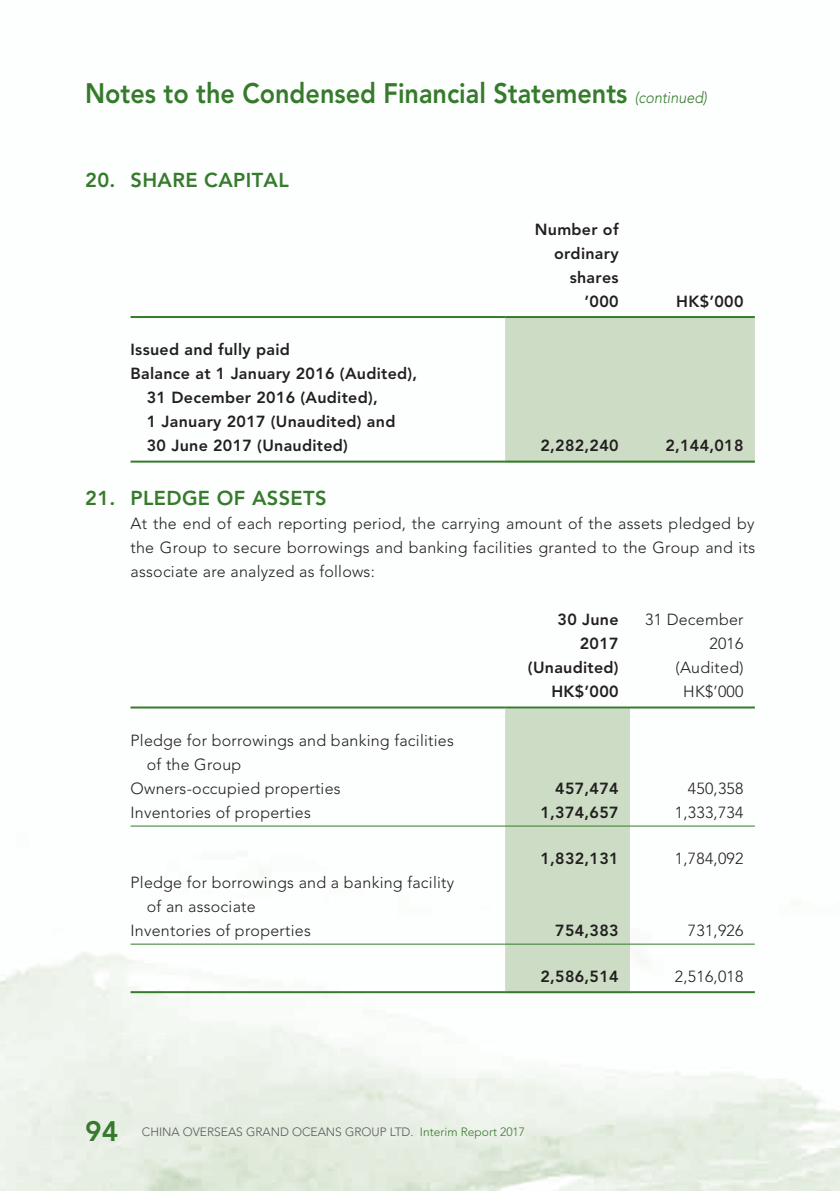
<style>
.page{position:relative;width:840px;height:1191px;background:#fff}
.page>*{position:absolute;margin:0;border:0;box-sizing:border-box;transform-origin:0 0}
.t1{font:800 28px "Avenir LT Std";color:#357b2b;scale:.9 1}
.t2{font:800 28px "Avenir LT Std";color:#357b2b}
._01_H1{font:800 20px "Avenir LT Std";letter-spacing:.02em;color:#357b2b}
._50_Table_txt{font:300 16px "Avenir LT Std";letter-spacing:.015em;color:#231f20}
._50_Table_txt-2{font:800 16px "Avenir LT Std";letter-spacing:.02em;color:#231f20}
._00_txt{font:300 16px/24px "Avenir LT Std";letter-spacing:.015em;color:#231f20;text-align:justify}
.t3{font:300 12px "Avenir LT Std";color:#57585a}
.s1{font-weight:300;font-style:italic;font-size:16px}
.s2{color:#357b2b}
</style>
<div class="page">
<img style="left:0;top:316px;width:839px;height:875px">
<div style="left:505px;top:318px;width:249px;height:142px;background:#ccdcc5"></div>
<hr style="left:130px;top:316px;width:375px;height:2px;background:#357b2b">
<hr style="left:505px;top:316px;width:124px;height:2px;background:#357b2b">
<hr style="left:629px;top:316px;width:125px;height:2px;background:#357b2b">
<hr style="left:130px;top:460px;width:375px;height:2px;background:#357b2b">
<hr style="left:505px;top:460px;width:124px;height:2px;background:#357b2b">
<hr style="left:629px;top:460px;width:125px;height:2px;background:#357b2b">
<div style="left:505px;top:708px;width:124px;height:283px;background:#ccdcc5"></div>
<hr style="left:130px;top:706px;width:375px;height:2px;background:#357b2b">
<hr style="left:505px;top:706px;width:124px;height:2px;background:#357b2b">
<hr style="left:629px;top:706px;width:125px;height:2px;background:#357b2b">
<hr style="left:130px;top:825px;width:375px;height:1px;background:#357b2b">
<hr style="left:505px;top:825px;width:124px;height:1px;background:#357b2b">
<hr style="left:629px;top:825px;width:125px;height:1px;background:#357b2b">
<hr style="left:130px;top:943px;width:375px;height:1px;background:#357b2b">
<hr style="left:505px;top:943px;width:124px;height:1px;background:#357b2b">
<hr style="left:629px;top:943px;width:125px;height:1px;background:#357b2b">
<hr style="left:130px;top:991px;width:375px;height:2px;background:#357b2b">
<hr style="left:505px;top:991px;width:124px;height:2px;background:#357b2b">
<hr style="left:629px;top:991px;width:125px;height:2px;background:#357b2b">
<h1 class="t1" style="left:85px;top:76px;width:692px">Notes to the Condensed Financial Statements <span class="s1">(continued)</span></h1>
<p class="_01_H1" style="left:85px;top:168px;width:205px">20. SHARE CAPITAL</p>
<p class="_50_Table_txt-2" style="left:534px;top:220px;width:85px">Number of</p>
<p class="_50_Table_txt-2" style="left:553px;top:244px;width:66px">ordinary</p>
<p class="_50_Table_txt-2" style="left:569px;top:268px;width:50px">shares</p>
<p class="_50_Table_txt-2" style="left:584px;top:292px;width:36px">’000</p>
<p class="_50_Table_txt-2" style="left:676px;top:292px;width:69px">HK$’000</p>
<p class="_50_Table_txt-2" style="left:130px;top:340px;width:161px">Issued and fully paid</p>
<p class="_50_Table_txt-2" style="left:130px;top:364px;width:288px">Balance at 1 January 2016 (Audited),</p>
<p class="_50_Table_txt-2" style="left:147px;top:388px;width:232px">31 December 2016 (Audited),</p>
<p class="_50_Table_txt-2" style="left:147px;top:412px;width:250px">1 January 2017 (Unaudited) and</p>
<p class="_50_Table_txt-2" style="left:147px;top:436px;width:202px">30 June 2017 (Unaudited)</p>
<p class="_50_Table_txt-2" style="left:540px;top:436px;width:80px">2,282,240</p>
<p class="_50_Table_txt-2" style="left:665px;top:436px;width:80px">2,144,018</p>
<p class="_01_H1" style="left:85px;top:486px;width:243px">21. PLEDGE OF ASSETS</p>
<p class="_00_txt" style="left:130px;top:512px;width:625px">At the end of each reporting period, the carrying amount of the assets pledged by the Group to secure borrowings and banking facilities granted to the Group and its associate are analyzed as follows:</p>
<p class="_50_Table_txt-2" style="left:557px;top:610px;width:62px">30 June</p>
<p class="_50_Table_txt-2" style="left:579px;top:634px;width:40px">2017</p>
<p class="_50_Table_txt" style="left:644px;top:610px;width:100px">31 December</p>
<p class="_50_Table_txt" style="left:709px;top:634px;width:36px">2016</p>
<p class="_50_Table_txt-2" style="left:527px;top:658px;width:92px">(Unaudited)</p>
<p class="_50_Table_txt" style="left:675px;top:658px;width:69px">(Audited)</p>
<p class="_50_Table_txt-2" style="left:551px;top:682px;width:69px">HK$’000</p>
<p class="_50_Table_txt" style="left:682px;top:682px;width:62px">HK$’000</p>
<p class="_50_Table_txt" style="left:130px;top:731px;width:324px">Pledge for borrowings and banking facilities</p>
<p class="_50_Table_txt" style="left:147px;top:755px;width:96px">of the Group</p>
<p class="_50_Table_txt" style="left:130px;top:779px;width:211px">Owners-occupied properties</p>
<p class="_50_Table_txt-2" style="left:555px;top:779px;width:65px">457,474</p>
<p class="_50_Table_txt" style="left:687px;top:779px;width:57px">450,358</p>
<p class="_50_Table_txt" style="left:130px;top:803px;width:182px">Inventories of properties</p>
<p class="_50_Table_txt-2" style="left:540px;top:803px;width:80px">1,374,657</p>
<p class="_50_Table_txt" style="left:674px;top:803px;width:70px">1,333,734</p>
<p class="_50_Table_txt-2" style="left:540px;top:849px;width:80px">1,832,131</p>
<p class="_50_Table_txt" style="left:674px;top:849px;width:70px">1,784,092</p>
<p class="_50_Table_txt" style="left:130px;top:873px;width:325px">Pledge for borrowings and a banking facility</p>
<p class="_50_Table_txt" style="left:147px;top:897px;width:110px">of an associate</p>
<p class="_50_Table_txt" style="left:130px;top:921px;width:182px">Inventories of properties</p>
<p class="_50_Table_txt-2" style="left:555px;top:921px;width:65px">754,383</p>
<p class="_50_Table_txt" style="left:687px;top:921px;width:57px">731,926</p>
<p class="_50_Table_txt-2" style="left:540px;top:967px;width:80px">2,586,514</p>
<p class="_50_Table_txt" style="left:674px;top:967px;width:70px">2,516,018</p>
<h1 class="t2" style="left:85px;top:1114px;width:35px">94</h1>
<p class="t3" style="left:142px;top:1124px;width:384px">CHINA OVERSEAS GRAND OCEANS GROUP LTD. <span class="s2">Interim Report 2017</span></p>
</div>
